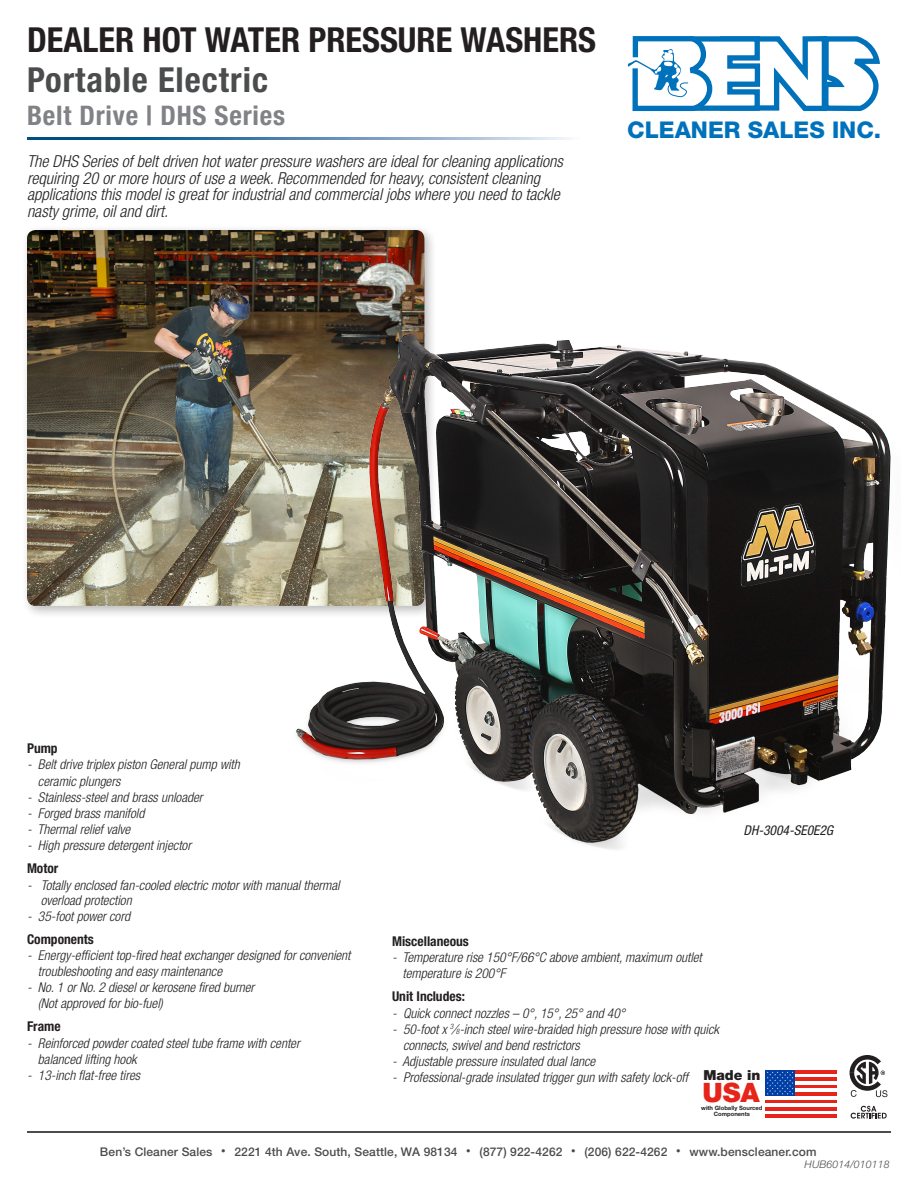
<style>
.page{position:relative;width:918px;height:1188px;background:#fff}
.page>*{position:absolute;margin:0;border:0;box-sizing:border-box;transform-origin:0 0}
.t1{font:700 condensed 34.5px "Helvetica Neue LT Std";color:#231f20}
.t2{font:700 condensed 34.5px "Helvetica Neue LT Std";letter-spacing:.03em;color:#4b4c4d}
.t3{font:700 condensed 27px "Helvetica Neue LT Std";letter-spacing:.03em;color:#808285}
.t4{font:900 26.7px "Helvetica Neue LT Std";color:#e72419}
.t5{font:800 23.1px "Helvetica Neue LT Std";color:#0072bc}
.t6{font:italic 300 condensed 16.5px/16.5px "Helvetica Neue LT Std";color:#231f20}
.t7{font:900 13.8px "Helvetica Neue LT Std";color:#231f20}
.t8{font:italic 300 condensed 13.5px/16.2px "Helvetica Neue LT Std";color:#231f20}
.t9{font:700 condensed 13.5px "Helvetica Neue LT Std";color:#231f20}
.t10{font:italic condensed 13.5px "Helvetica Neue LT Std";color:#231f20}
.t11{font:500 12px "Helvetica Neue LT Std";letter-spacing:.01em;color:#4b4c4d}
.t12{font:italic 300 10.5px "Helvetica Neue LT Std";letter-spacing:.01em;color:#4b4c4d}
.t13{font:700 5.85px/5.8px "Helvetica Neue LT Std";color:#231f20;text-align:center}
.s1{font-size:7.35px}
.s2{font-size:9px}
</style>
<div class="page">
<svg style="left:628px;top:36px;width:252px;height:76px"></svg>
<hr style="left:27px;top:1131px;width:864px;height:2px;background:#4b4c4d">
<svg style="left:28px;top:137px;width:542px;height:2px"></svg>
<div style="left:21px;top:224px;width:416px;height:394px;background:#231f20;opacity:.3"></div>
<img style="left:27px;top:230px;width:397px;height:376px">
<img style="left:293px;top:328px;width:598px;height:522px">
<svg style="left:850px;top:1055px;width:37px;height:42px"></svg>
<svg style="left:851px;top:1106px;width:36px;height:13px"></svg>
<svg style="left:765px;top:1070px;width:72px;height:48px"></svg>
<h1 class="t1" style="left:27px;top:18px;width:571px">DEALER HOT WATER PRESSURE WASHERS</h1>
<p class="t2" style="left:27px;top:58px;width:243px">Portable Electric</p>
<p class="t3" style="left:27px;top:99px;width:260px">Belt Drive | DHS Series</p>
<p class="t6" style="left:27px;top:154px;width:538px">The DHS Series of belt driven hot water pressure washers are ideal for cleaning applications requiring 20 or more hours of use a week. Recommended for heavy, consistent cleaning applications this model is great for industrial and commercial jobs where you need to tackle nasty grime, oil and dirt.</p>
<h3 class="t5" style="left:627px;top:116px;width:255px">CLEANER SALES INC.</h3>
<p class="t9" style="left:27px;top:740px;width:32px">Pump</p>
<p class="t8" style="left:38px;top:757px;width:203px;text-indent:-11px">- Belt drive triplex piston General pump with ceramic plungers</p>
<p class="t8" style="left:27px;top:789px;width:177px">- Stainless-steel and brass unloader</p>
<p class="t8" style="left:27px;top:805px;width:119px">- Forged brass manifold</p>
<p class="t8" style="left:27px;top:822px;width:105px">- Thermal relief valve</p>
<p class="t8" style="left:27px;top:838px;width:166px">- High pressure detergent injector</p>
<p class="t9" style="left:27px;top:860px;width:33px">Motor</p>
<p class="t8" style="left:41px;top:878px;width:301px;line-height:15px;text-indent:-14px">- Totally enclosed fan-cooled electric motor with manual thermal overload protection</p>
<p class="t8" style="left:27px;top:908px;width:105px">- 35-foot power cord</p>
<p class="t9" style="left:27px;top:931px;width:68px">Components</p>
<p class="t8" style="left:38px;top:947px;width:314px;text-indent:-11px">- Energy-efficient top-fired heat exchanger designed for convenient troubleshooting and easy maintenance</p>
<p class="t8" style="left:38px;top:980px;width:218px;text-indent:-11px">- No. 1 or No. 2 diesel or kerosene fired burner (Not approved for bio-fuel)</p>
<p class="t9" style="left:27px;top:1018px;width:35px">Frame</p>
<p class="t8" style="left:38px;top:1035px;width:263px;text-indent:-11px">- Reinforced powder coated steel tube frame with center balanced lifting hook</p>
<p class="t8" style="left:27px;top:1067px;width:115px">- 13-inch flat-free tires</p>
<p class="t10" style="left:744px;top:822px;width:91px">DH-3004-SE0E2G</p>
<p class="t9" style="left:392px;top:933px;width:78px">Miscellaneous</p>
<p class="t8" style="left:403px;top:950px;width:301px;text-indent:-10px">- Temperature rise 150°F/66°C above ambient, maximum outlet temperature is 200°F</p>
<p class="t9" style="left:392px;top:988px;width:74px">Unit Includes:</p>
<p class="t8" style="left:392px;top:1005px;width:235px">- Quick connect nozzles – 0°, 15°, 25° and 40°</p>
<p class="t8" style="left:403px;top:1021px;width:318px;text-indent:-11px">- 50-foot x <sup>3</sup>⁄<span class="s1">8</span>-inch steel wire-braided high pressure hose with quick connects, swivel and bend restrictors</p>
<p class="t8" style="left:392px;top:1054px;width:205px">- Adjustable pressure insulated dual lance</p>
<p class="t8" style="left:392px;top:1070px;width:297px">- Professional-grade insulated trigger gun with safety lock-off</p>
<p class="t7" style="left:703px;top:1067px;width:59px">Made in</p>
<p class="t13" style="left:701px;top:1105px;width:63px">with Globally Sourced<br>Components</p>
<p class="t4" style="left:703px;top:1076px;width:59px">USA</p>
<p class="t11" style="left:100px;top:1144px;width:718px">Ben’s Cleaner Sales <span class="s2">•</span> 2221 4th Ave. South, Seattle, WA 98134 <span class="s2">•</span> (877) 922-4262 <span class="s2">•</span> (206) 622-4262 <span class="s2">•</span> www.benscleaner.com</p>
<p class="t12" style="left:805px;top:1159px;width:87px">HUB6014/010118</p>
</div>
